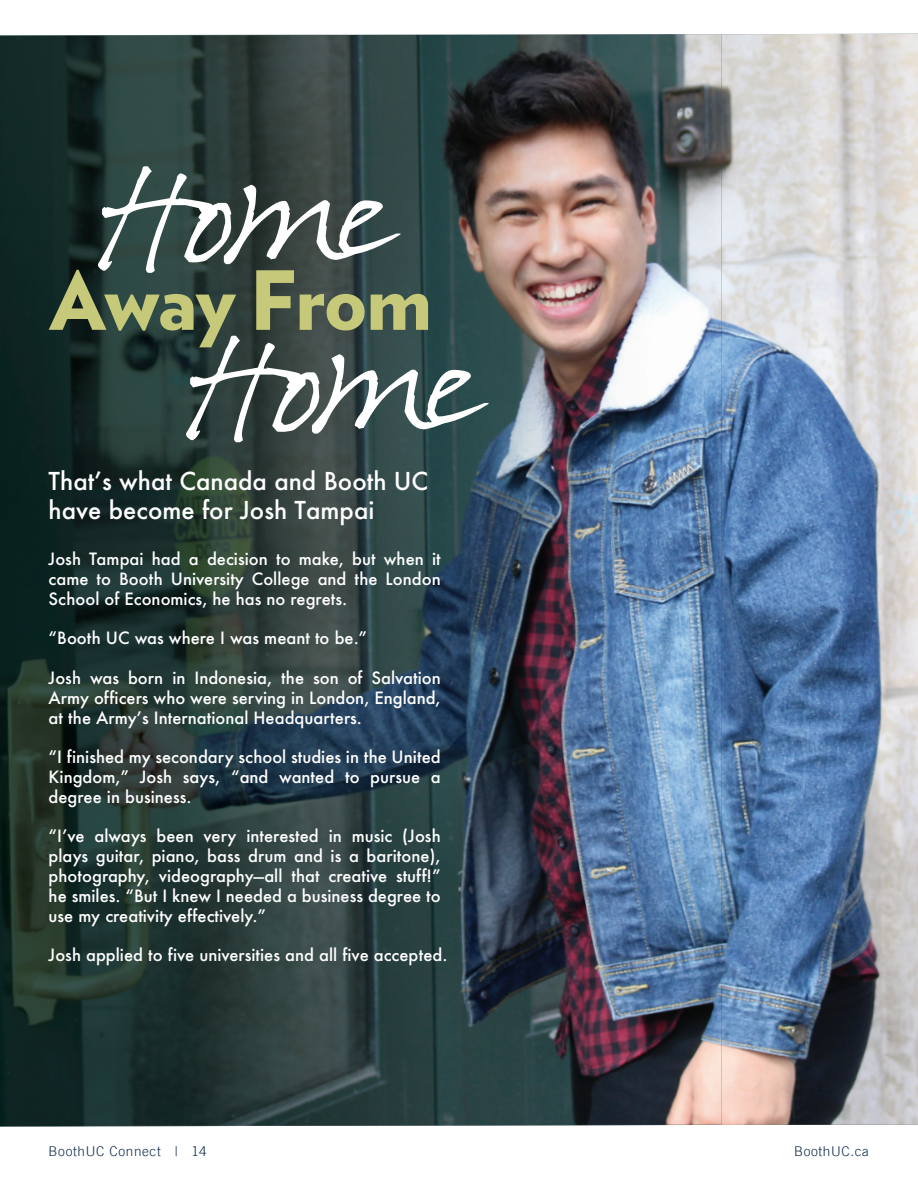
<style>
.page{position:relative;width:918px;height:1188px;background:#fff}
.page>*{position:absolute;margin:0;border:0;box-sizing:border-box;transform-origin:0 0}
.t1{font:102px/169.5px "Pea Olson";letter-spacing:-.095em;color:#fff}
.t2{font:900 81.3px "Verlag";letter-spacing:-.015em;color:#c6c87a}
.t3{font:500 24px/28.8px "Futura";color:#fff}
.t4{font:500 16.5px/19.8px "Futura";color:#fff;text-align:justify}
.t5{font:300 13.5px "Trade Gothic LT";letter-spacing:.05em;color:#0c294b}
</style>
<div class="page">
<img style="left:0;top:34px;width:918px;height:1093px">
<img style="left:0;top:34px;width:366px;height:1px">
<img style="left:0;top:35px;width:366px;height:349px">
<img style="left:366px;top:34px;width:356px;height:360px">
<img style="left:0;top:384px;width:366px;height:372px">
<img style="left:355px;top:394px;width:367px;height:371px">
<img style="left:0;top:756px;width:356px;height:370px">
<img style="left:345px;top:765px;width:377px;height:360px">
<h1 class="t1" style="left:186px;top:140px;width:289px;text-indent:-88px">Home<br>Home</h1>
<h2 class="t2" style="left:49px;top:233px;width:384px">Away From</h2>
<h3 class="t3" style="left:49px;top:466px;width:381px">Thatʼs what Canada and Booth UC have become for Josh Tampai</h3>
<p class="t4" style="left:49px;top:549px;width:394px">Josh Tampai had a decision to make, but when it came to Booth University College and the London School of Economics, he has no regrets.</p>
<p class="t4" style="left:49px;top:628px;width:320px">“Booth UC was where I was meant to be.”</p>
<p class="t4" style="left:49px;top:668px;width:394px">Josh was born in Indonesia, the son of Salvation Army officers who were serving in London, England, at the Armyʼs International Headquarters.</p>
<p class="t4" style="left:49px;top:747px;width:394px">“I finished my secondary school studies in the United Kingdom,” Josh says, “and wanted to pursue a degree in business.</p>
<p class="t4" style="left:49px;top:826px;width:394px">“Iʼve always been very interested in music (Josh plays guitar, piano, bass drum and is a baritone), photography, videography—all that creative stuff!” he smiles. “But I knew I needed a business degree to use my creativity effectively.”</p>
<p class="t4" style="left:49px;top:945px;width:400px">Josh applied to five universities and all five accepted.</p>
<p class="t5" style="left:49px;top:1143px;width:160px">BoothUC Connect | 14</p>
<p class="t5" style="left:794px;top:1143px;width:77px">BoothUC.ca</p>
</div>
